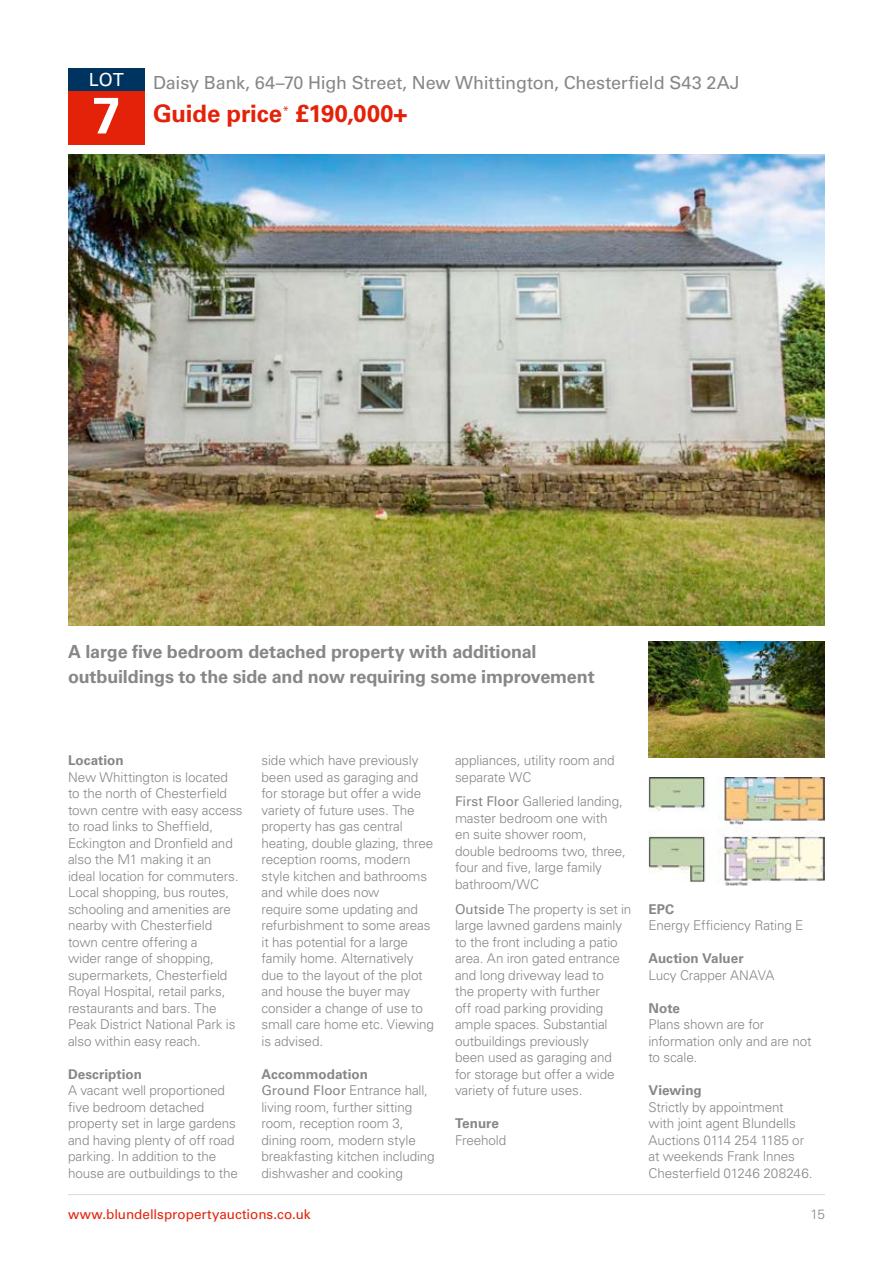
<style>
.page{position:relative;width:893px;height:1263px;background:#fff}
.page>*{position:absolute;margin:0;border:0;box-sizing:border-box;transform-origin:0 0}
.t1{font:700 51px "Univers LT Std";color:#fff}
.t2{font:700 24px "Univers LT Std";letter-spacing:-.005em;color:#e4220a}
.t3{font:700 18px/24.8px "Univers LT Std";letter-spacing:-.01em;color:#868786}
.t4{font:18px "Univers LT Std";letter-spacing:-.01em;color:#868786}
.t5{font:18px "Univers LT Std";color:#fff}
.t6{font:300 13.5px/16.5px "Univers LT Std";letter-spacing:-.01em;color:#868786}
.t7{font:700 13.5px "Univers LT Std";color:#868786}
.t8{font:13.5px "Univers LT Std";color:#e4220a}
.s1{font-weight:700}
.s2{font-weight:400}
</style>
<div class="page">
<div style="left:68px;top:68px;width:77px;height:23px;background:#003460"></div>
<hr style="left:68px;top:1194px;width:757px;height:1px;background:#d9dada">
<img style="left:68px;top:154px;width:757px;height:471px">
<img style="left:648px;top:642px;width:177px;height:115px">
<div style="left:648px;top:774px;width:177px;height:115px;background:linear-gradient(to right,#fff,#fff)"></div>
<img style="left:648px;top:778px;width:177px;height:107px">
<div style="left:68px;top:91px;width:77px;height:54px;background:#e4220a"></div>
<h3 class="t5" style="left:89px;top:69px;width:37px">LOT</h3>
<h1 class="t1" style="left:92px;top:86px;width:30px">7</h1>
<h3 class="t4" style="left:153px;top:72px;width:588px">Daisy Bank, 64–70 High Street, New Whittington, Chesterfield S43 2AJ</h3>
<h2 class="t2" style="left:153px;top:99px;width:256px">Guide price<sup>*</sup> £190,000+</h2>
<h3 class="t3" style="left:68px;top:639px;width:528px">A large five bedroom detached property with additional outbuildings to the side and now requiring some improvement</h3>
<p class="t7" style="left:68px;top:753px;width:57px">Location</p>
<p class="t6" style="left:68px;top:769px;width:176px">New Whittington is located to the north of Chesterfield town centre with easy access to road links to Sheffield,<br>Eckington and Dronfield and also the M1 making it an<br>ideal location for commuters.<br>Local shopping, bus routes, schooling and amenities are nearby with Chesterfield town centre offering a<br>wider range of shopping, supermarkets, Chesterfield<br>Royal Hospital, retail parks, restaurants and bars. The<br>Peak District National Park is also within easy reach.</p>
<p class="t7" style="left:68px;top:1066px;width:76px">Description</p>
<p class="t6" style="left:68px;top:1082px;width:171px">A vacant well proportioned five bedroom detached property set in large gardens and having plenty of off road parking. In addition to the house are outbuildings to the</p>
<p class="t6" style="left:261px;top:752px;width:174px">side which have previously been used as garaging and for storage but offer a wide variety of future uses. The property has gas central heating, double glazing, three reception rooms, modern style kitchen and bathrooms and while does now<br>require some updating and refurbishment to some areas it has potential for a large family home. Alternatively due to the layout of the plot and house the buyer may consider a change of use to small care home etc. Viewing is advised.</p>
<p class="t6" style="left:261px;top:1066px;width:175px"><span class="s1">Accommodation<br></span><span class="s2">Ground Floor</span> Entrance hall, living room, further sitting room, reception room 3, dining room, modern style breakfasting kitchen including dishwasher and cooking</p>
<p class="t6" style="left:455px;top:752px;width:161px">appliances, utility room and separate WC</p>
<p class="t6" style="left:455px;top:793px;width:172px"><span class="s2">First Floor</span> Galleried landing, master bedroom one with<br>en suite shower room, double bedrooms two, three, four and five, large family bathroom/WC</p>
<p class="t6" style="left:455px;top:901px;width:178px"><span class="s2">Outside</span> The property is set in large lawned gardens mainly to the front including a patio area. An iron gated entrance and long driveway lead to<br>the property with further<br>off road parking providing ample spaces. Substantial outbuildings previously<br>been used as garaging and<br>for storage but offer a wide variety of future uses.</p>
<p class="t7" style="left:455px;top:1115px;width:46px">Tenure</p>
<p class="t6" style="left:455px;top:1132px;width:53px">Freehold</p>
<p class="t7" style="left:648px;top:901px;width:27px">EPC</p>
<p class="t6" style="left:648px;top:917px;width:157px">Energy Efficiency Rating E</p>
<p class="t7" style="left:648px;top:950px;width:97px">Auction Valuer</p>
<p class="t6" style="left:648px;top:967px;width:127px">Lucy Crapper ANAVA</p>
<p class="t7" style="left:648px;top:1000px;width:33px">Note</p>
<p class="t6" style="left:648px;top:1016px;width:165px">Plans shown are for information only and are not to scale.</p>
<p class="t7" style="left:648px;top:1082px;width:55px">Viewing</p>
<p class="t6" style="left:648px;top:1098px;width:166px">Strictly by appointment with joint agent Blundells<br>Auctions 0114 254 1185 or at weekends Frank Innes<br>Chesterfield 01246 208246.</p>
<p class="t8" style="left:68px;top:1206px;width:244px">www.blundellspropertyauctions.co.uk</p>
<p class="t6" style="left:811px;top:1206px;width:16px">15</p>
</div>
